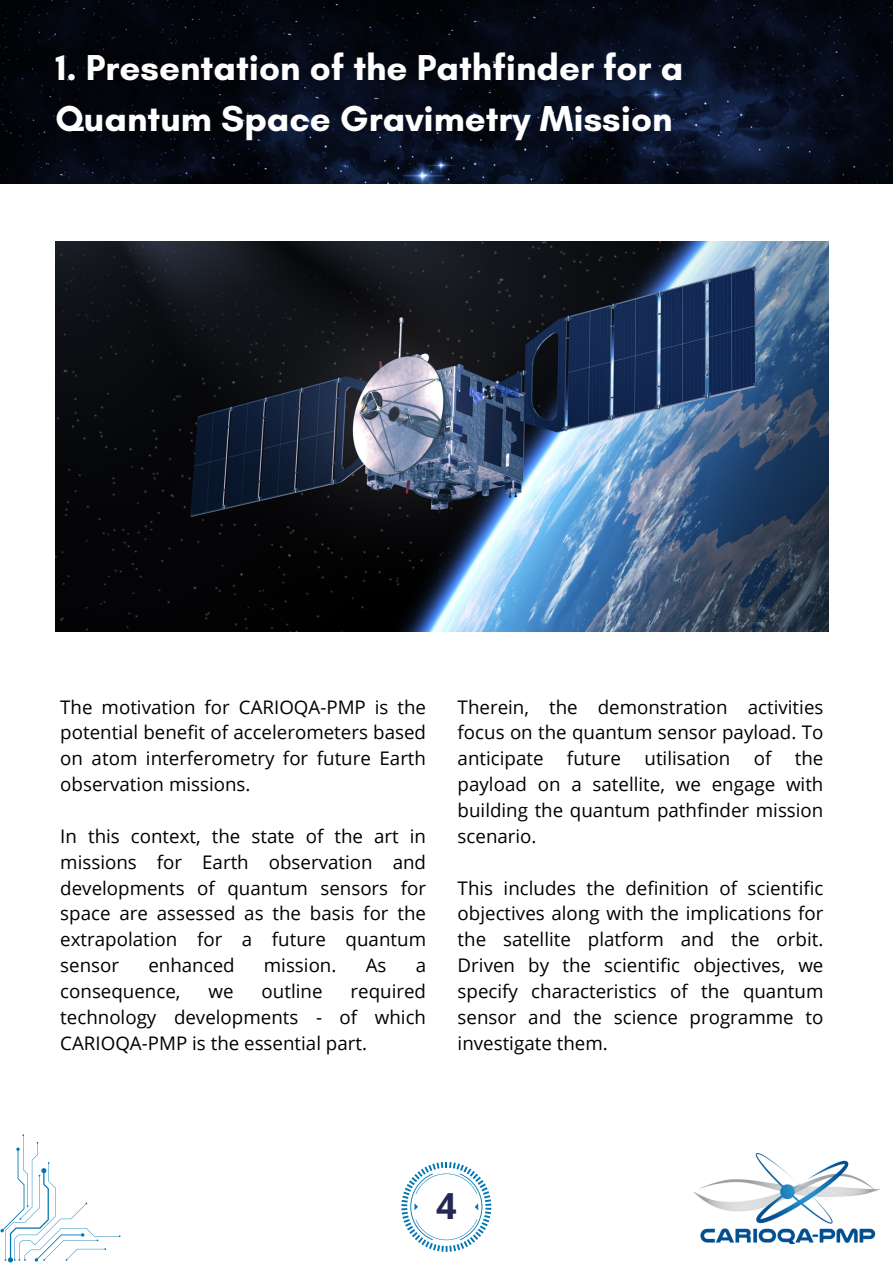
<style>
.page{position:relative;width:893px;height:1264px;background:#fff}
.page>*{position:absolute;margin:0;border:0;box-sizing:border-box;transform-origin:0 0}
.t1{font:700 36.75px/50.6px "Glacial Indifference";color:#fff}
.t2{font:700 36px "Open Sans";color:#232954}
.t3{font:18.75px/25.8px "Open Sans";color:#000;text-align:justify}
</style>
<div class="page">
<svg style="left:0;top:1134px;width:120px;height:128px"></svg>
<img style="left:693px;top:1153px;width:187px;height:90px">
<svg style="left:401px;top:1162px;width:90px;height:89px"></svg>
<img style="left:0;top:0;width:892px;height:184px">
<img style="left:55px;top:242px;width:773px;height:389px">
<p class="t1" style="left:55px;top:42px;width:629px">1. Presentation of the Pathfinder for a<br>Quantum Space Gravimetry Mission</p>
<p class="t3" style="left:60px;top:693px;width:367px">The motivation for CARIOQA-PMP is the potential benefit of accelerometers based on atom interferometry for future Earth observation missions.</p>
<p class="t3" style="left:60px;top:822px;width:367px">In this context, the state of the art in missions for Earth observation and developments of quantum sensors for space are assessed as the basis for the extrapolation for a future quantum sensor</p>
<p class="t3" style="left:148px;top:952px;width:88px">enhanced</p>
<p class="t3" style="left:264px;top:952px;width:74px">mission.</p>
<p class="t3" style="left:365px;top:952px;width:22px">As</p>
<p class="t3" style="left:415px;top:952px;width:12px">a</p>
<p class="t3" style="left:60px;top:977px;width:122px">consequence,</p>
<p class="t3" style="left:208px;top:977px;width:27px">we</p>
<p class="t3" style="left:261px;top:977px;width:62px">outline</p>
<p class="t3" style="left:60px;top:977px;width:367px;text-indent:290px">required technology developments - of which CARIOQA-PMP is the essential part.</p>
<p class="t3" style="left:457px;top:693px;width:367px">Therein, the demonstration activities focus on the quantum sensor payload. To anticipate future utilisation of the payload on a satellite, we engage with building the quantum pathfinder mission scenario.</p>
<p class="t3" style="left:457px;top:874px;width:367px">This includes the definition of scientific objectives along with the implications for the satellite platform and the orbit.<br>Driven by the scientific objectives, we specify characteristics of the quantum sensor and the science programme to investigate them.</p>
<p class="t2" style="left:436px;top:1180px;width:22px">4</p>
</div>
